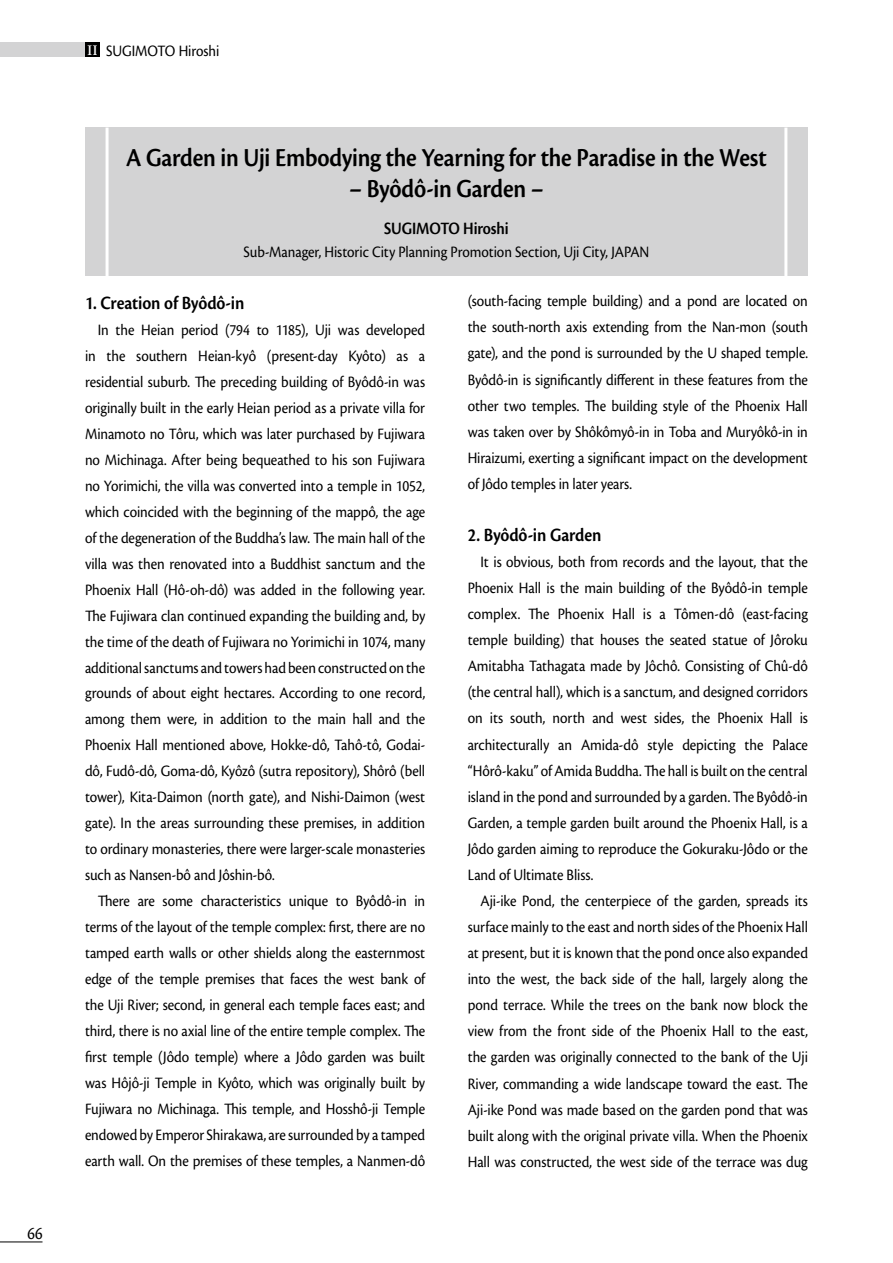
<style>
.page{position:relative;width:893px;height:1263px;background:#fff}
.page>*{position:absolute;margin:0;border:0;box-sizing:border-box;transform-origin:0 0}
.t1{font:27px "Cronos Pro Semibold Subh";letter-spacing:-.01em;color:#000;scale:.9 1}
.t2{font:600 19.5px "Cronos Pro";letter-spacing:-.01em;color:#000;scale:.9 1}
.t3{font:18px "Cronos Pro Semibold Subh";letter-spacing:-.01em;color:#000;scale:.9 1}
.t4{font:18px "Cronos Pro";color:#000;scale:.9 1}
.t5{font:16.5px/26px "Cronos Pro";letter-spacing:-.005em;color:#000;text-align:justify;scale:.9 1}
.s1{font-family:"Adobe Caslon Pro";font-weight:600;font-size:13.5px;color:#fff}
</style>
<div class="page">
<hr style="left:0;top:1242px;width:43px;height:1px;background:#000">
<div style="left:0;top:43px;width:85px;height:14px;background:#d3d3d4"></div>
<div style="left:85px;top:43px;width:15px;height:14px;background:#000"></div>
<div style="left:85px;top:128px;width:723px;height:148px;background:#d3d3d4"></div>
<hr style="left:106px;top:128px;width:3px;height:148px;background:#fff">
<hr style="left:784px;top:128px;width:3px;height:148px;background:#fff">
<p class="t4" style="left:27px;top:1223px;width:18px">66</p>
<p class="t5" style="left:88px;top:38px;width:148px"><span class="s1">II</span> SUGIMOTO Hiroshi</p>
<h1 class="t1" style="left:126px;top:142px;width:713px">A Garden in Uji Embodying the Yearning for the Paradise in the West</h1>
<h1 class="t1" style="left:349px;top:173px;width:218px">– Byôdô-in Garden –</h1>
<p class="t3" style="left:384px;top:218px;width:140px">SUGIMOTO Hiroshi</p>
<p class="t5" style="left:244px;top:239px;width:452px">Sub-Manager, Historic City Planning Promotion Section, Uji City, JAPAN</p>
<p class="t2" style="left:85px;top:291px;width:179px">1. Creation of Byôdô-in</p>
<p class="t5" style="left:85px;top:317px;width:379px;text-indent:13px">In the Heian period (794 to 1185), Uji was developed in the southern Heian-kyô (present-day Kyôto) as a residential suburb. The preceding building of Byôdô-in was originally built in the early Heian period as a private villa for Minamoto no Tôru, which was later purchased by Fujiwara no Michinaga. After being bequeathed to his son Fujiwara no Yorimichi, the villa was converted into a temple in 1052, which coincided with the beginning of the mappô, the age of the degeneration of the Buddha’s law. The main hall of the villa was then renovated into a Buddhist sanctum and the Phoenix Hall (Hô-oh-dô) was added in the following year.<br>The Fujiwara clan continued expanding the building and, by the time of the death of Fujiwara no Yorimichi in 1074, many additional sanctums and towers had been constructed on the grounds of about eight hectares. According to one record, among them were, in addition to the main hall and the Phoenix Hall mentioned above, Hokke-dô, Tahô-tô, Godai&shy;dô, Fudô-dô, Goma-dô, Kyôzô (sutra repository), Shôrô (bell tower), Kita-Daimon (north gate), and Nishi-Daimon (west gate). In the areas surrounding these premises, in addition to ordinary monasteries, there were larger-scale monasteries such as Nansen-bô and Jôshin-bô.</p>
<p class="t5" style="left:85px;top:888px;width:380px;text-indent:13px">There are some characteristics unique to Byôdô-in in terms of the layout of the temple complex: first, there are no tamped earth walls or other shields along the easternmost edge of the temple premises that faces the west bank of the Uji River; second, in general each temple faces east; and third, there is no axial line of the entire temple complex. The first temple (Jôdo temple) where a Jôdo garden was built was Hôjô-ji Temple in Kyôto, which was originally built by Fujiwara no Michinaga. This temple, and Hosshô-ji Temple endowed by Emperor Shirakawa, are surrounded by a tamped earth wall. On the premises of these temples, a Nanmen-dô</p>
<p class="t5" style="left:468px;top:288px;width:379px">(south-facing temple building) and a pond are located on the south-north axis extending from the Nan-mon (south gate), and the pond is surrounded by the U shaped temple.<br>Byôdô-in is significantly different in these features from the other two temples. The building style of the Phoenix Hall was taken over by Shôkômyô-in in Toba and Muryôkô-in in Hiraizumi, exerting a significant impact on the development of Jôdo temples in later years.</p>
<p class="t2" style="left:468px;top:524px;width:150px">2. Byôdô-in Garden</p>
<p class="t5" style="left:468px;top:549px;width:379px;text-indent:13px">It is obvious, both from records and the layout, that the Phoenix Hall is the main building of the Byôdô-in temple complex. The Phoenix Hall is a Tômen-dô (east-facing temple building) that houses the seated statue of Jôroku Amitabha Tathagata made by Jôchô. Consisting of Chû-dô (the central hall), which is a sanctum, and designed corridors on its south, north and west sides, the Phoenix Hall is architecturally an Amida-dô style depicting the Palace “Hôrô-kaku” of Amida Buddha. The hall is built on the central island in the pond and surrounded by a garden. The Byôdô-in Garden, a temple garden built around the Phoenix Hall, is a Jôdo garden aiming to reproduce the Gokuraku-Jôdo or the Land of Ultimate Bliss.</p>
<p class="t5" style="left:468px;top:888px;width:380px;text-indent:13px">Aji-ike Pond, the centerpiece of the garden, spreads its surface mainly to the east and north sides of the Phoenix Hall at present, but it is known that the pond once also expanded into the west, the back side of the hall, largely along the pond terrace. While the trees on the bank now block the view from the front side of the Phoenix Hall to the east, the garden was originally connected to the bank of the Uji River, commanding a wide landscape toward the east. The Aji-ike Pond was made based on the garden pond that was built along with the original private villa. When the Phoenix Hall was constructed, the west side of the terrace was dug</p>
</div>
